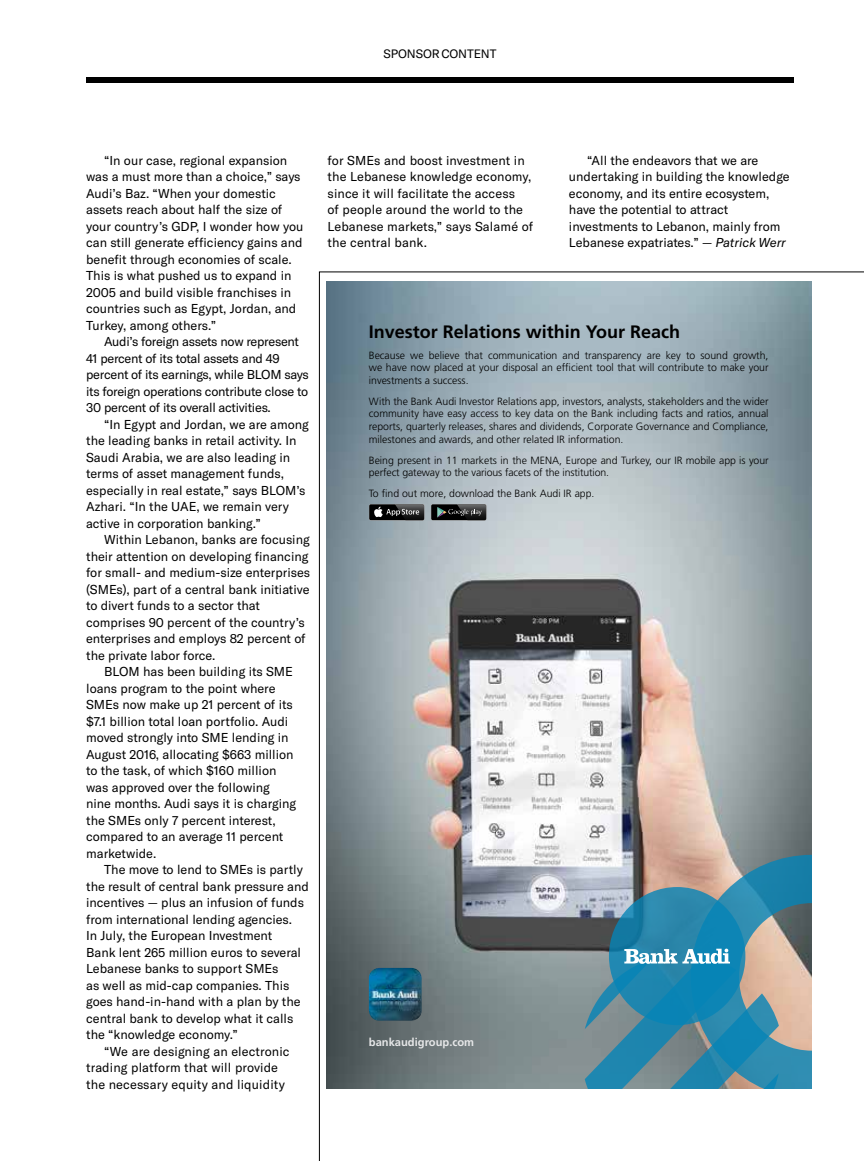
<style>
.page{position:relative;width:864px;height:1161px;background:#fff}
.page>*{position:absolute;margin:0;border:0;box-sizing:border-box;transform-origin:0 0}
.t1{font:700 18px "Frutiger";color:#000}
.t2{font:12.75px/16.5px "GT America";color:#000}
.t3{font:12.75px/16.5px "GT America";letter-spacing:-.02em;color:#000}
.t4{font:12px "GT America";letter-spacing:-.01em;color:#000}
.t5{font:700 11.1px "Frutiger";color:#e6e7e8}
.t6{font:300 10.5px/12.6px "Frutiger";color:#000;text-align:justify}
.s1{font-style:italic}
</style>
<div class="page">
<svg style="left:319px;top:271px;width:545px;height:890px"></svg>
<img style="left:326px;top:281px;width:485px;height:808px">
<div style="left:369px;top:504px;width:55px;height:17px;background:#8d9496;border-radius:2px"></div>
<div style="left:369px;top:504px;width:55px;height:16px;background:#000;border-radius:2px"></div>
<img style="left:405px;top:520px;width:19px;height:1px">
<img style="left:404px;top:517px;width:20px;height:3px">
<svg style="left:374px;top:504px;width:50px;height:13px"></svg>
<div style="left:431px;top:504px;width:55px;height:16px;background:#000;border-radius:2px"></div>
<img style="left:467px;top:518px;width:19px;height:2px">
<svg style="left:437px;top:504px;width:49px;height:14px"></svg>
<svg style="left:585px;top:855px;width:226px;height:234px"></svg>
<img style="left:369px;top:968px;width:53px;height:53px">
<div style="left:86px;top:77px;width:708px;height:5px;background:#000"></div>
<p class="t4" style="left:384px;top:47px;width:114px">SPONSOR CONTENT</p>
<p class="t2" style="left:86px;top:152px;width:219px;text-indent:18px">“In our case, regional expansion was a must more than a choice,” says Audi’s Baz. “When your domestic assets reach about half the size of your country’s GDP, I wonder how you can still generate efficiency gains and benefit through economies of scale.<br>This is what pushed us to expand in 2005 and build visible franchises in countries such as Egypt, Jordan, and Turkey, among others.”</p>
<p class="t3" style="left:86px;top:334px;width:224px;text-indent:18px">Audi’s foreign assets now represent 41 percent of its total assets and 49 percent of its earnings, while BLOM says its foreign operations contribute close to 30 percent of its overall activities.</p>
<p class="t2" style="left:86px;top:416px;width:224px;text-indent:18px">“In Egypt and Jordan, we are among the leading banks in retail activity. In Saudi Arabia, we are also leading in terms of asset management funds, especially in real estate,” says BLOM’s Azhari. “In the UAE, we remain very active in corporation banking.”</p>
<p class="t2" style="left:86px;top:532px;width:226px;text-indent:18px">Within Lebanon, banks are focusing their attention on developing financing for small- and medium-size enterprises (SMEs), part of a central bank initiative to divert funds to a sector that comprises 90 percent of the country’s enterprises and employs 82 percent of the private labor force.</p>
<p class="t2" style="left:86px;top:664px;width:212px;text-indent:18px">BLOM has been building its SME loans program to the point where<br>SMEs now make up 21 percent of its $7.1 billion total loan portfolio. Audi moved strongly into SME lending in<br>August 2016, allocating $663 million to the task, of which $160 million was approved over the following nine months. Audi says it is charging the SMEs only 7 percent interest, compared to an average 11 percent marketwide.</p>
<p class="t2" style="left:104px;top:862px;width:200px">The move to lend to SMEs is partly</p>
<p class="t2" style="left:86px;top:878px;width:224px">the result of central bank pressure and</p>
<p class="t2" style="left:86px;top:895px;width:219px">incentives — plus an infusion of funds</p>
<p class="t2" style="left:86px;top:911px;width:207px">from international lending agencies.</p>
<p class="t2" style="left:86px;top:928px;width:188px">In July, the European Investment</p>
<p class="t2" style="left:86px;top:944px;width:217px">Bank lent 265 million euros to several</p>
<p class="t2" style="left:86px;top:961px;width:194px">Lebanese banks to support SMEs</p>
<p class="t2" style="left:86px;top:977px;width:205px">as well as mid-cap companies. This</p>
<p class="t2" style="left:86px;top:994px;width:216px">goes hand-in-hand with a plan by the</p>
<p class="t2" style="left:86px;top:1010px;width:209px">central bank to develop what it calls</p>
<p class="t2" style="left:86px;top:1027px;width:153px">the “knowledge economy.”</p>
<p class="t2" style="left:104px;top:1043px;width:187px">“We are designing an electronic</p>
<p class="t2" style="left:86px;top:1060px;width:193px">trading platform that will provide</p>
<p class="t2" style="left:86px;top:1076px;width:200px">the necessary equity and liquidity</p>
<p class="t2" style="left:328px;top:152px;width:207px">for SMEs and boost investment in the Lebanese knowledge economy, since it will facilitate the access<br>of people around the world to the<br>Lebanese markets,” says Salamé of the central bank.</p>
<p class="t2" style="left:569px;top:152px;width:222px;text-indent:18px">“All the endeavors that we are undertaking in building the knowledge economy, and its entire ecosystem, have the potential to attract investments to Lebanon, mainly from Lebanese expatriates.” — <span class="s1">Patrick Werr</span></p>
<h1 class="t1" style="left:369px;top:321px;width:313px">Investor Relations within Your Reach</h1>
<p class="t6" style="left:369px;top:349px;width:401px">Because we believe that communication and transparency are key to sound growth, we have now placed at your disposal an efficient tool that will contribute to make your investments a success.</p>
<p class="t6" style="left:369px;top:395px;width:401px">With the Bank Audi Investor Relations app, investors, analysts, stakeholders and the wider community have easy access to key data on the Bank including facts and ratios, annual reports, quarterly releases, shares and dividends, Corporate Governance and Compliance, milestones and awards, and other related IR information.</p>
<p class="t6" style="left:369px;top:454px;width:401px">Being present in 11 markets in the MENA, Europe and Turkey, our IR mobile app is your perfect gateway to the various facets of the institution.</p>
<p class="t6" style="left:369px;top:487px;width:227px">To find out more, download the Bank Audi IR app.</p>
<p class="t5" style="left:369px;top:1036px;width:107px">bankaudigroup.com</p>
</div>
